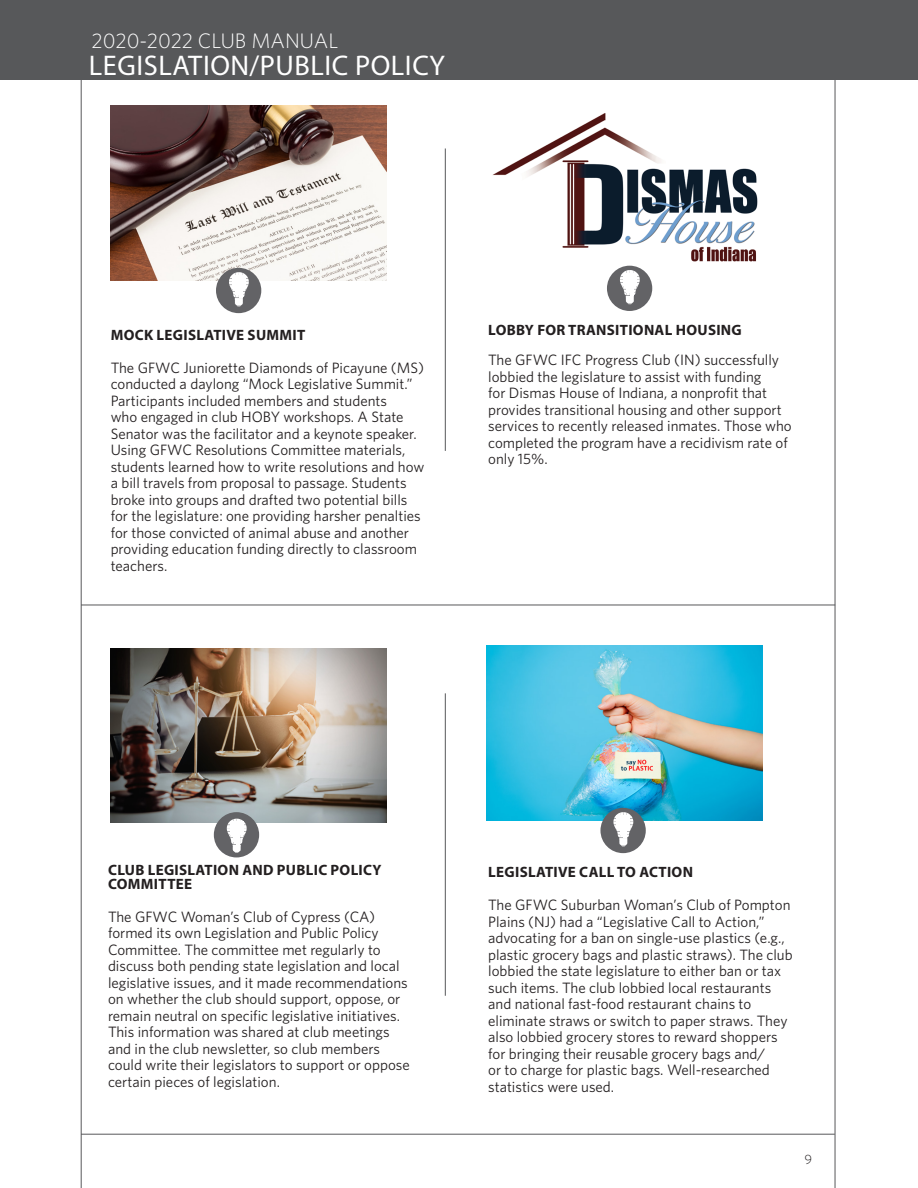
<style>
.page{position:relative;width:918px;height:1188px;background:#fff}
.page>*{position:absolute;margin:0;border:0;box-sizing:border-box;transform-origin:0 0}
.t1{font:28.5px "Myriad Pro";letter-spacing:.02em;color:#fff}
.t2{font:300 21px "Whitney HTF";color:#fff}
.t3{font:15px/16.5px "Whitney HTF";color:#231f20}
.t4{font:700 15px/13.5px "Myriad Pro";letter-spacing:.02em;color:#231f20}
.t5{font:300 13.5px "Whitney HTF";color:#231f20}
.s1{font-family:"Myriad Pro";font-weight:700}
</style>
<div class="page">
<hr style="left:81px;top:1134px;width:754px;height:1px;background:#57585a">
<hr style="left:81px;top:0;width:1px;height:1188px;background:#57585a">
<hr style="left:835px;top:0;width:1px;height:1188px;background:#57585a">
<div style="left:0;top:0;width:918px;height:80px;background:#57585a"></div>
<img style="left:110px;top:106px;width:277px;height:175px">
<img style="left:492px;top:113px;width:266px;height:149px">
<img style="left:110px;top:648px;width:277px;height:175px">
<img style="left:486px;top:646px;width:276px;height:175px">
<div style="left:216px;top:268px;width:45px;height:45px;background:#636366;border-radius:50%"></div>
<div style="left:214px;top:812px;width:45px;height:45px;background:#636366;border-radius:50%"></div>
<div style="left:600px;top:808px;width:46px;height:45px;background:#636366;border-radius:50%"></div>
<div style="left:607px;top:266px;width:45px;height:45px;background:#636366;border-radius:50%"></div>
<svg style="left:227px;top:819px;width:20px;height:34px"></svg>
<div style="left:233px;top:838px;width:7px;height:6px;background:#fff"></div>
<svg style="left:613px;top:812px;width:20px;height:35px"></svg>
<div style="left:620px;top:832px;width:7px;height:6px;background:#fff"></div>
<svg style="left:229px;top:272px;width:20px;height:35px"></svg>
<svg style="left:620px;top:270px;width:20px;height:35px"></svg>
<hr style="left:445px;top:148px;width:1px;height:303px;background:#57585a">
<hr style="left:445px;top:693px;width:1px;height:303px;background:#57585a">
<hr style="left:81px;top:605px;width:754px;height:1px;background:#57585a">
<h2 class="t2" style="left:92px;top:29px;width:248px">2020-2022 CLUB MANUAL</h2>
<h1 class="t1" style="left:89px;top:48px;width:358px">LEGISLATION/PUBLIC POLICY</h1>
<p class="t4" style="left:111px;top:327px;width:196px">MOCK LEGISLATIVE SUMMIT</p>
<p class="t3" style="left:111px;top:359px;width:315px">The GFWC Juniorette Diamonds of Picayune (MS) conducted a daylong “Mock Legislative Summit.” Participants included members and students<br>who engaged in club HOBY workshops. A State Senator was the facilitator and a keynote speaker.<br>Using GFWC Resolutions Committee materials, students learned how to write resolutions and how a bill travels from proposal to passage. Students broke into groups and drafted two potential bills for the legislature: one providing harsher penalties for those convicted of animal abuse and another providing education funding directly to classroom teachers.</p>
<p class="t3" style="left:488px;top:315px;width:292px;line-height:30px"><span class="s1">LOBBY FOR TRANSITIONAL HOUSING<br></span>The GFWC IFC Progress Club (IN) successfully</p>
<p class="t3" style="left:488px;top:368px;width:305px">lobbied the legislature to assist with funding<br>for Dismas House of Indiana, a nonprofit that provides transitional housing and other support services to recently released inmates. Those who completed the program have a recidivism rate of only 15%.</p>
<p class="t4" style="left:108px;top:863px;width:275px">CLUB LEGISLATION AND PUBLIC POLICY<br>COMMITTEE</p>
<p class="t3" style="left:108px;top:908px;width:303px">The GFWC Woman’s Club of Cypress (CA) formed its own Legislation and Public Policy Committee. The committee met regularly to discuss both pending state legislation and local legislative issues, and it made recommendations on whether the club should support, oppose, or remain neutral on specific legislative initiatives.<br>This information was shared at club meetings and in the club newsletter, so club members could write their legislators to support or oppose certain pieces of legislation.</p>
<p class="t4" style="left:488px;top:865px;width:206px">LEGISLATIVE CALL TO ACTION</p>
<p class="t3" style="left:488px;top:897px;width:306px">The GFWC Suburban Woman’s Club of Pompton Plains (NJ) had a “Legislative Call to Action,” advocating for a ban on single-use plastics (e.g., plastic grocery bags and plastic straws). The club lobbied the state legislature to either ban or tax such items. The club lobbied local restaurants and national fast-food restaurant chains to eliminate straws or switch to paper straws. They also lobbied grocery stores to reward shoppers for bringing their reusable grocery bags and/<br>or to charge for plastic bags. Well-researched statistics were used.</p>
<p class="t5" style="left:804px;top:1152px;width:9px">9</p>
</div>
